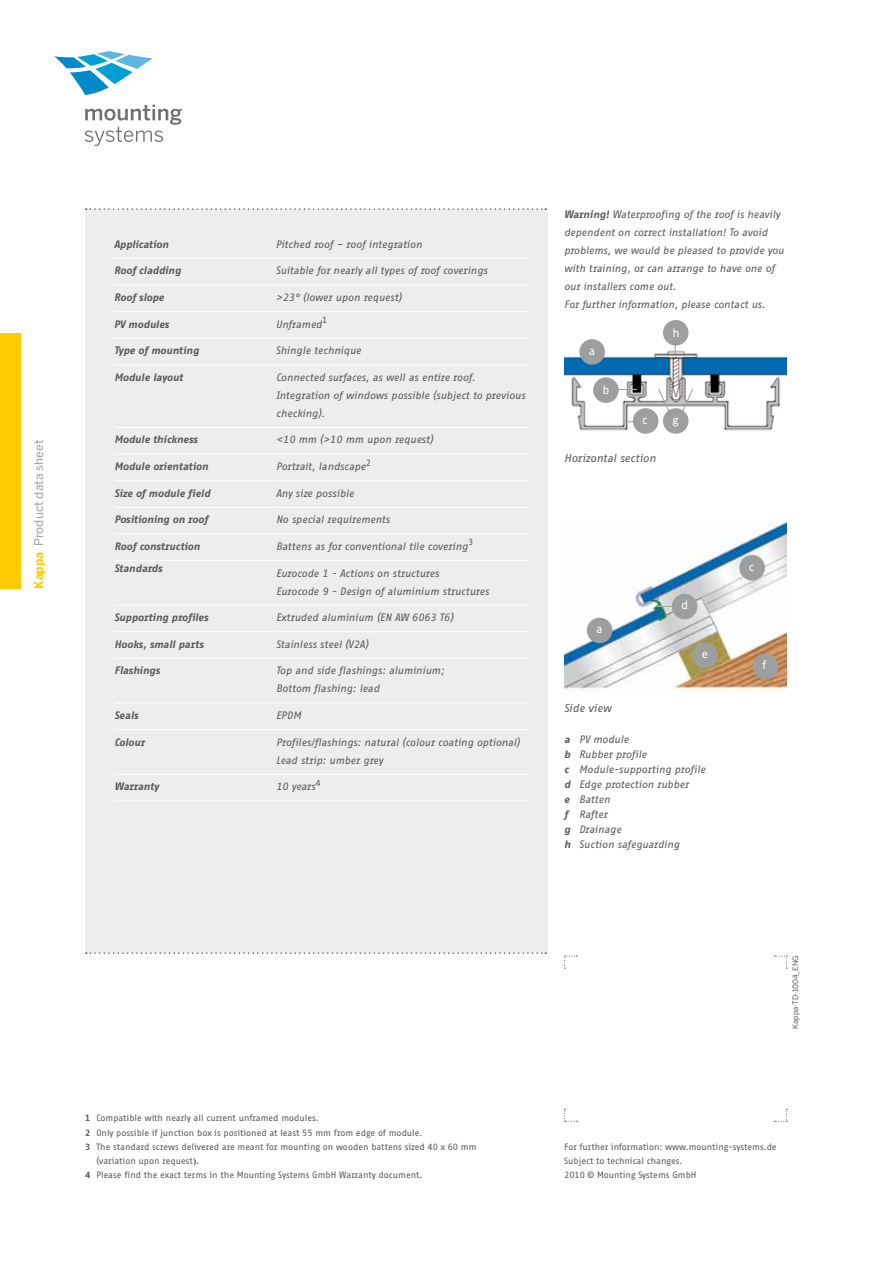
<style>
.page{position:relative;width:893px;height:1263px;background:#fff}
.page>*{position:absolute;margin:0;border:0;box-sizing:border-box;transform-origin:0 0}
.t1{font:12px "Benton Sans";color:#9c9e9f}
.t2{font:12px "Fago Office Sans";color:#fff}
.t3{font:italic 11.25px "Fago Office Sans";color:#58585a}
.t4{font:italic 10.5px/18px "Fago Office Sans";color:#58585a}
.t5{font:italic 700 10.5px "Fago Office Sans";letter-spacing:-.005em;color:#58585a}
.t6{font:9px/14.2px "Fago Office Sans";color:#58585a}
.t7{font:7.5px "Benton Sans";color:#58585a}
.s1{font-weight:700;color:#fecc00}
.s2{font-weight:700}
.s3{font-family:"Times New Roman";color:#000}
</style>
<div class="page">
<div style="left:85px;top:209px;width:462px;height:743px;background:#eceded"></div>
<svg style="left:86px;top:208px;width:460px;height:2px"></svg>
<svg style="left:86px;top:952px;width:460px;height:2px"></svg>
<svg style="left:85px;top:105px;width:97px;height:41px"></svg>
<svg style="left:54px;top:51px;width:99px;height:44px"></svg>
<div style="left:0;top:334px;width:21px;height:255px;background:#fecc00"></div>
<svg style="left:564px;top:1109px;width:13px;height:13px"></svg>
<svg style="left:774px;top:956px;width:13px;height:13px"></svg>
<svg style="left:774px;top:1109px;width:13px;height:13px"></svg>
<svg style="left:564px;top:956px;width:13px;height:13px"></svg>
<img style="left:564px;top:522px;width:223px;height:170px">
<img style="left:564px;top:332px;width:223px;height:102px">
<div style="left:587px;top:618px;width:25px;height:25px;background:#9c9e9f;border-radius:50%"></div>
<div style="left:739px;top:555px;width:26px;height:25px;background:#9c9e9f;border-radius:50%"></div>
<div style="left:672px;top:594px;width:25px;height:25px;background:#9c9e9f;border-radius:50%"></div>
<div style="left:692px;top:643px;width:26px;height:25px;background:#9c9e9f;border-radius:50%"></div>
<div style="left:579px;top:339px;width:26px;height:26px;background:#9c9e9f;border-radius:50%"></div>
<div style="left:593px;top:377px;width:26px;height:26px;background:#9c9e9f;border-radius:50%"></div>
<div style="left:633px;top:408px;width:25px;height:26px;background:#9c9e9f;border-radius:50%"></div>
<div style="left:663px;top:408px;width:25px;height:26px;background:#9c9e9f;border-radius:50%"></div>
<svg style="left:681px;top:388px;width:13px;height:25px"></svg>
<svg style="left:658px;top:388px;width:12px;height:25px"></svg>
<div style="left:663px;top:320px;width:25px;height:25px;background:#9c9e9f;border-radius:50%"></div>
<div style="left:753px;top:654px;width:25px;height:25px;background:#9c9e9f;border-radius:50%"></div>
<svg style="left:619px;top:389px;width:18px;height:1px"></svg>
<svg style="left:657px;top:606px;width:15px;height:1px"></svg>
<hr style="left:114px;top:258px;width:162px;height:1px;background:#fff">
<hr style="left:276px;top:258px;width:254px;height:1px;background:#fff">
<hr style="left:114px;top:285px;width:162px;height:1px;background:#fff">
<hr style="left:276px;top:285px;width:254px;height:1px;background:#fff">
<hr style="left:114px;top:311px;width:162px;height:1px;background:#fff">
<hr style="left:276px;top:311px;width:254px;height:1px;background:#fff">
<hr style="left:114px;top:338px;width:162px;height:1px;background:#fff">
<hr style="left:276px;top:338px;width:254px;height:1px;background:#fff">
<hr style="left:276px;top:364px;width:254px;height:1px;background:#fff">
<hr style="left:276px;top:427px;width:254px;height:1px;background:#fff">
<hr style="left:276px;top:454px;width:254px;height:1px;background:#fff">
<hr style="left:276px;top:480px;width:253px;height:1px;background:#fff">
<hr style="left:276px;top:507px;width:253px;height:1px;background:#fff">
<hr style="left:276px;top:534px;width:253px;height:1px;background:#fff">
<hr style="left:276px;top:560px;width:253px;height:1px;background:#fff">
<hr style="left:276px;top:605px;width:253px;height:1px;background:#fff">
<hr style="left:276px;top:631px;width:253px;height:1px;background:#fff">
<hr style="left:276px;top:658px;width:253px;height:1px;background:#fff">
<hr style="left:276px;top:703px;width:253px;height:1px;background:#fff">
<hr style="left:276px;top:729px;width:253px;height:1px;background:#fff">
<hr style="left:276px;top:774px;width:253px;height:1px;background:#fff">
<hr style="left:276px;top:800px;width:254px;height:1px;background:#fff">
<hr style="left:114px;top:364px;width:162px;height:1px;background:#fff">
<hr style="left:114px;top:427px;width:162px;height:1px;background:#fff">
<hr style="left:114px;top:454px;width:162px;height:1px;background:#fff">
<hr style="left:114px;top:480px;width:162px;height:1px;background:#fff">
<hr style="left:114px;top:507px;width:162px;height:1px;background:#fff">
<hr style="left:114px;top:534px;width:162px;height:1px;background:#fff">
<hr style="left:114px;top:560px;width:162px;height:1px;background:#fff">
<hr style="left:114px;top:605px;width:162px;height:1px;background:#fff">
<hr style="left:114px;top:631px;width:162px;height:1px;background:#fff">
<hr style="left:114px;top:658px;width:162px;height:1px;background:#fff">
<hr style="left:114px;top:703px;width:162px;height:1px;background:#fff">
<hr style="left:114px;top:729px;width:162px;height:1px;background:#fff">
<hr style="left:114px;top:774px;width:162px;height:1px;background:#fff">
<hr style="left:114px;top:800px;width:162px;height:1px;background:#fff">
<p class="t1" style="left:32px;top:589px;width:151px;rotate:-90deg"><span class="s1">Kappa</span> Product data sheet</p>
<p class="t5" style="left:114px;top:238px;width:56px">Application</p>
<p class="t4" style="left:276px;top:235px;width:148px">Pitched roof – roof integration</p>
<p class="t5" style="left:114px;top:265px;width:68px">Roof cladding</p>
<p class="t4" style="left:276px;top:262px;width:213px">Suitable for nearly all types of roof coverings</p>
<p class="t5" style="left:114px;top:291px;width:52px">Roof slope</p>
<p class="t4" style="left:276px;top:288px;width:127px">&gt;23° (lower upon request)</p>
<p class="t5" style="left:114px;top:318px;width:56px">PV modules</p>
<p class="t4" style="left:276px;top:315px;width:53px">Unframed<sup>1</sup></p>
<p class="t5" style="left:114px;top:345px;width:86px">Type of mounting</p>
<p class="t4" style="left:276px;top:341px;width:87px">Shingle technique</p>
<p class="t5" style="left:114px;top:371px;width:70px">Module layout</p>
<p class="t4" style="left:276px;top:368px;width:251px">Connected surfaces, as well as entire roof.<br>Integration of windows possible (subject to previous checking).</p>
<p class="t5" style="left:114px;top:434px;width:85px">Module thickness</p>
<p class="t4" style="left:276px;top:431px;width:158px">&lt;10 mm (&gt;10 mm upon request)</p>
<p class="t5" style="left:114px;top:460px;width:95px">Module orientation</p>
<p class="t4" style="left:276px;top:457px;width:97px">Portrait, landscape<sup>2</sup></p>
<p class="t5" style="left:114px;top:487px;width:97px">Size of module field</p>
<p class="t4" style="left:276px;top:484px;width:80px">Any size possible</p>
<p class="t5" style="left:114px;top:514px;width:95px">Positioning on roof</p>
<p class="t4" style="left:276px;top:510px;width:115px">No special requirements</p>
<p class="t5" style="left:114px;top:540px;width:87px">Roof construction</p>
<p class="t4" style="left:276px;top:537px;width:199px">Battens as for conventional tile covering<sup>3</sup></p>
<p class="t5" style="left:114px;top:562px;width:49px">Standards</p>
<p class="t4" style="left:276px;top:564px;width:215px">Eurocode 1 - Actions on structures<br>Eurocode 9 - Design of aluminium structures</p>
<p class="t5" style="left:114px;top:612px;width:95px">Supporting profiles</p>
<p class="t4" style="left:276px;top:608px;width:179px">Extruded aluminium (EN AW 6063 T6)</p>
<p class="t5" style="left:114px;top:638px;width:90px">Hooks, small parts</p>
<p class="t4" style="left:276px;top:635px;width:94px">Stainless steel (V2A)</p>
<p class="t5" style="left:114px;top:665px;width:47px">Flashings</p>
<p class="t4" style="left:276px;top:662px;width:170px">Top and side flashings: aluminium;<br>Bottom flashing: lead</p>
<p class="t5" style="left:114px;top:709px;width:25px">Seals</p>
<p class="t4" style="left:276px;top:706px;width:27px">EPDM</p>
<p class="t5" style="left:114px;top:736px;width:32px">Colour</p>
<p class="t4" style="left:276px;top:733px;width:245px">Profiles/flashings: natural (colour coating optional)<br>Lead strip: umber grey</p>
<p class="t5" style="left:114px;top:781px;width:46px">Warranty</p>
<p class="t4" style="left:276px;top:777px;width:46px">10 years<sup>4</sup></p>
<p class="t4" style="left:564px;top:205px;width:221px"><span class="s2">Warning!</span> Waterproofing of the roof is heavily dependent on correct installation! To avoid problems, we would be pleased to provide you with training, or can arrange to have one of our installers come out.<br>For further information, please contact us.</p>
<p class="t2" style="left:589px;top:344px;width:8px">a</p>
<p class="t2" style="left:603px;top:383px;width:8px">b</p>
<p class="t2" style="left:672px;top:325px;width:9px">h</p>
<p class="t2" style="left:642px;top:413px;width:7px">c</p>
<p class="t2" style="left:672px;top:413px;width:8px">g</p>
<p class="t3" style="left:564px;top:452px;width:93px">Horizontal section</p>
<p class="t2" style="left:596px;top:622px;width:8px">a</p>
<p class="t2" style="left:681px;top:598px;width:9px">d</p>
<p class="t2" style="left:702px;top:647px;width:8px">e</p>
<p class="t3" style="left:564px;top:702px;width:49px">Side view</p>
<p class="t4" style="left:564px;top:731px;width:143px;line-height:15px"><span class="s2">a</span> PV module<br><span class="s2">b</span> Rubber profile<br><span class="s2">c</span> Module-supporting profile <span class="s2">d</span> Edge protection rubber<br><span class="s2">e</span> Batten<br><span class="s2">f</span> Rafter<br><span class="s2">g</span> Drainage<br><span class="s2">h</span> Suction safeguarding</p>
<p class="t2" style="left:749px;top:559px;width:7px">c</p>
<p class="t2" style="left:762px;top:658px;width:6px">f</p>
<p class="t6" style="left:85px;top:1111px;width:235px"><span class="s2">1</span> Compatible with nearly all current unframed modules.</p>
<p class="t6" style="left:85px;top:1125px;width:339px"><span class="s2">2</span> Only possible if junction box is positioned at least 55 mm from edge of module.</p>
<p class="t6" style="left:85px;top:1139px;width:393px"><span class="s2">3</span> The standard screws delivered are meant for mounting on wooden battens sized 40 x 60 mm</p>
<p class="t6" style="left:96px;top:1153px;width:104px">(variation upon request<span class="s3">)</span>.</p>
<p class="t6" style="left:85px;top:1168px;width:339px"><span class="s2">4</span> Please find the exact terms in the Mounting Systems GmbH Warranty document.</p>
<p class="t7" style="left:791px;top:1029px;width:75px;rotate:-90deg">Kappa-TD-1004_ENG</p>
<p class="t6" style="left:564px;top:1139px;width:214px">For further information: www.mounting-systems.de<br>Subject to technical changes.<br>2010 © Mounting Systems GmbH</p>
</div>
